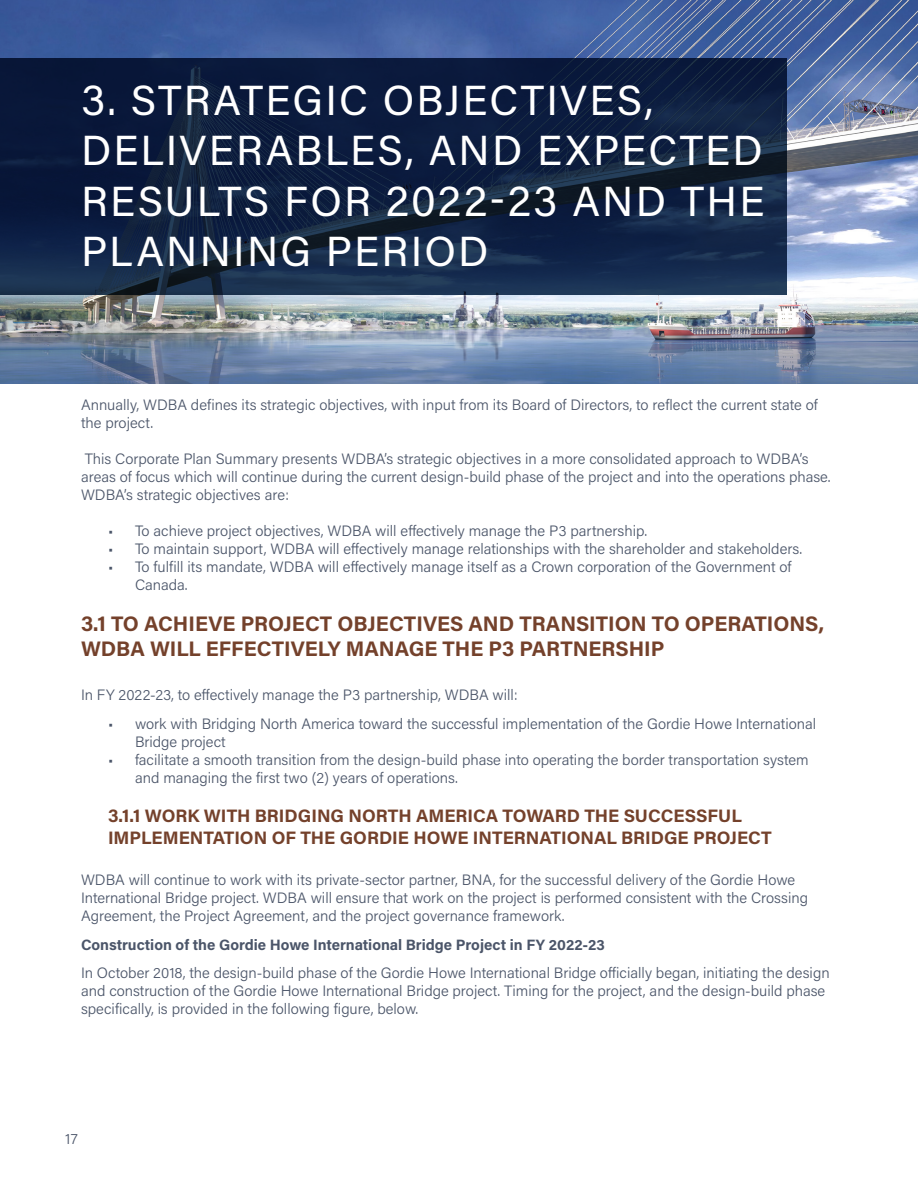
<style>
.page{position:relative;width:918px;height:1188px;background:#fff}
.page>*{position:absolute;margin:0;border:0;box-sizing:border-box;transform-origin:0 0}
.t1{font:42px/50.4px "Acumin Pro";letter-spacing:.05em;color:#fff}
.t2{font:700 21px/25.2px "Acumin Pro";color:#74412b}
.t3{font:700 18px/21.6px "Acumin Pro";color:#74412b}
.t4{font:300 15px/18px "Acumin Pro";color:#4b5569}
.t5{font:700 15px "Acumin Pro";color:#4b5569}
</style>
<div class="page">
<img style="left:0;top:0;width:918px;height:383px">
<svg style="left:0;top:58px;width:787px;height:237px;fill:#0d1c3e"></svg>
<h1 class="t1" style="left:81px;top:73px;width:685px">3. STRATEGIC OBJECTIVES,<br>DELIVERABLES, AND EXPECTED<br>RESULTS FOR 2022-23 AND THE<br>PLANNING PERIOD</h1>
<p class="t4" style="left:81px;top:395px;width:738px">Annually, WDBA defines its strategic objectives, with input from its Board of Directors, to reflect the current state of the project.</p>
<p class="t4" style="left:81px;top:449px;width:751px">This Corporate Plan Summary presents WDBA’s strategic objectives in a more consolidated approach to WDBA’s areas of focus which will continue during the current design-build phase of the project and into the operations phase.<br>WDBA’s strategic objectives are:</p>
<p class="t4" style="left:108px;top:521px;width:541px">• To achieve project objectives, WDBA will effectively manage the P3 partnership.</p>
<p class="t4" style="left:108px;top:539px;width:696px">• To maintain support, WDBA will effectively manage relationships with the shareholder and stakeholders.</p>
<p class="t4" style="left:135px;top:557px;width:658px;text-indent:-27px">• To fulfill its mandate, WDBA will effectively manage itself as a Crown corporation of the Government of<br>Canada.</p>
<h2 class="t2" style="left:81px;top:610px;width:745px">3.1 TO ACHIEVE PROJECT OBJECTIVES AND TRANSITION TO OPERATIONS,<br>WDBA WILL EFFECTIVELY MANAGE THE P3 PARTNERSHIP</h2>
<p class="t4" style="left:81px;top:685px;width:438px">In FY 2022-23, to effectively manage the P3 partnership, WDBA will:</p>
<p class="t4" style="left:135px;top:714px;width:683px;text-indent:-27px">• work with Bridging North America toward the successful implementation of the Gordie Howe International<br>Bridge project</p>
<p class="t4" style="left:135px;top:750px;width:675px;text-indent:-27px">• facilitate a smooth transition from the design-build phase into operating the border transportation system and managing the first two (2) years of operations.</p>
<p class="t3" style="left:108px;top:804px;width:665px">3.1.1 WORK WITH BRIDGING NORTH AMERICA TOWARD THE SUCCESSFUL<br>IMPLEMENTATION OF THE GORDIE HOWE INTERNATIONAL BRIDGE PROJECT</p>
<p class="t4" style="left:81px;top:870px;width:729px">WDBA will continue to work with its private-sector partner, BNA, for the successful delivery of the Gordie Howe<br>International Bridge project. WDBA will ensure that work on the project is performed consistent with the Crossing<br>Agreement, the Project Agreement, and the project governance framework.</p>
<p class="t5" style="left:81px;top:934px;width:525px">Construction of the Gordie Howe International Bridge Project in FY 2022-23</p>
<p class="t4" style="left:81px;top:964px;width:750px">In October 2018, the design-build phase of the Gordie Howe International Bridge officially began, initiating the design and construction of the Gordie Howe International Bridge project. Timing for the project, and the design-build phase specifically, is provided in the following figure, below.</p>
<p class="t4" style="left:65px;top:1130px;width:14px">17</p>
</div>
